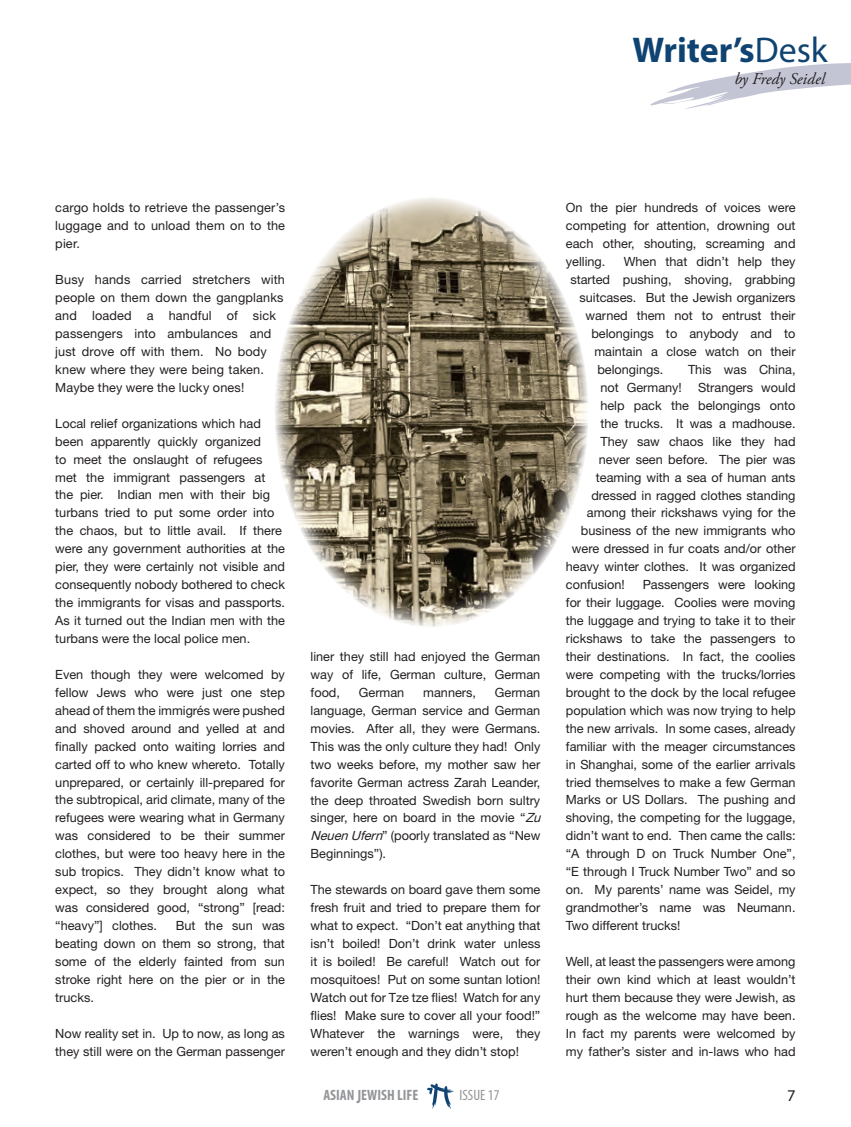
<style>
.page{position:relative;width:851px;height:1127px;background:#fff}
.page>*{position:absolute;margin:0;border:0;box-sizing:border-box;transform-origin:0 0}
.t1{font:700 35.85px "Myriad Pro";color:#0f4371}
.t2{font:italic 16.5px "Adobe Garamond Pro";color:#231f20}
.t3{font:16.5px "Myriad Pro";color:#231f20}
.t4{font:700 condensed 15px "Myriad Pro";color:#939598}
.t5{font:condensed 15px "Myriad Pro";color:#939598}
.Body_text{font:12.75px/18px "Helvetica Neue LT Std";color:#231f20;text-align:justify}
.s1{font-weight:400}
.s2{font-style:italic}
.s3{font-size:19.35px}
</style>
<div class="page">
<img style="left:275px;top:198px;width:313px;height:429px">
<svg style="left:427px;top:1083px;width:27px;height:25px"></svg>
<svg style="left:650px;top:63px;width:200px;height:46px"></svg>
<p class="t1" style="left:632px;top:26px;width:197px">Writer’s<span class="s1">Desk</span></p>
<p class="t2" style="left:734px;top:69px;width:92px">by Fredy Seidel</p>
<p class="Body_text" style="left:55px;top:199px;width:231px">cargo holds to retrieve the passenger’s luggage and to unload them on to the pier.</p>
<p class="Body_text" style="left:55px;top:270px;width:231px;text-align:left">Busy hands carried stretchers with people on them down the gangplanks and loaded a handful of sick passengers into ambulances and just drove off with them. No body knew where they were being taken.<br>Maybe they were the lucky ones!</p>
<p class="Body_text" style="left:55px;top:414px;width:231px;text-align:left">Local relief organizations which had been apparently quickly organized<br>to meet the onslaught of refugees met the immigrant passengers at the pier. Indian men with their big turbans tried to put some order into the chaos, but to little avail. If there were any government authorities at the pier, they were certainly not visible and consequently nobody bothered to check the immigrants for visas and passports.<br>As it turned out the Indian men with the turbans were the local police men.</p>
<p class="Body_text" style="left:55px;top:665px;width:231px">Even though they were welcomed by fellow Jews who were just one step ahead of them the immigrés were pushed and shoved around and yelled at and finally packed onto waiting lorries and carted off to who knew whereto. Totally unprepared, or certainly ill-prepared for the subtropical, arid climate, many of the refugees were wearing what in Germany was considered to be their summer clothes, but were too heavy here in the sub tropics. They didn’t know what to expect, so they brought along what was considered good, “strong” [read: “heavy”] clothes.</p>
<p class="Body_text" style="left:55px;top:916px;width:231px;text-indent:120px">But the sun was beating down on them so strong, that some of the elderly fainted from sun stroke right here on the pier or in the trucks.</p>
<p class="Body_text" style="left:55px;top:1024px;width:231px">Now reality set in. Up to now, as long as they still were on the German passenger</p>
<p class="Body_text" style="left:310px;top:647px;width:231px">liner they still had enjoyed the German way of life, German culture, German food,</p>
<p class="Body_text" style="left:310px;top:683px;width:235px;text-align:left;text-indent:184px">German language, German service and German movies. After all, they were Germans.<br>This was the only culture they had! Only two weeks before, my mother saw her favorite German actress Zarah Leander, the deep throated Swedish born sultry singer, here on board in the movie “<span class="s2">Zu<br>NeuenUfern</span>” (poorly translated as “New<br>Beginnings”).</p>
<p class="Body_text" style="left:310px;top:880px;width:231px">The stewards on board gave them some fresh fruit and tried to prepare them for what to expect. “Don’t eat anything that isn’t boiled! Don’t drink water unless it is boiled! Be careful! Watch out for mosquitoes! Put on some suntan lotion!<br>Watch out for Tze tze flies! Watch for any flies! Make sure to cover all your food!” Whatever the warnings were, they weren’t enough and they didn’t stop!</p>
<p class="Body_text" style="left:359px;top:683px;width:47px">German</p>
<p class="Body_text" style="left:423px;top:683px;width:54px">manners,</p>
<p class="Body_text" style="left:566px;top:199px;width:231px">On the pier hundreds of voices were competing for attention, drowning out each other, shouting, screaming and yelling.</p>
<p class="Body_text" style="left:623px;top:253px;width:173px">When that didn’t help they</p>
<p class="Body_text" style="left:570px;top:270px;width:226px">started pushing, shoving, grabbing</p>
<p class="Body_text" style="left:579px;top:288px;width:218px">suitcases. But the Jewish organizers</p>
<p class="Body_text" style="left:585px;top:306px;width:211px">warned them not to entrust their</p>
<p class="Body_text" style="left:591px;top:324px;width:206px">belongings to anybody and to</p>
<p class="Body_text" style="left:594px;top:342px;width:203px">maintain a close watch on their</p>
<p class="Body_text" style="left:597px;top:360px;width:67px">belongings.</p>
<p class="Body_text" style="left:688px;top:360px;width:109px">This was China,</p>
<p class="Body_text" style="left:600px;top:378px;width:83px">not Germany!</p>
<p class="Body_text" style="left:698px;top:378px;width:99px">Strangers would</p>
<p class="Body_text" style="left:600px;top:396px;width:197px">help pack the belongings onto</p>
<p class="Body_text" style="left:600px;top:414px;width:197px">the trucks. It was a madhouse.</p>
<p class="Body_text" style="left:600px;top:432px;width:196px">They saw chaos like they had</p>
<p class="Body_text" style="left:598px;top:450px;width:198px">never seen before. The pier was</p>
<p class="Body_text" style="left:595px;top:468px;width:201px">teaming with a sea of human ants</p>
<p class="Body_text" style="left:591px;top:486px;width:205px">dressed in ragged clothes standing</p>
<p class="Body_text" style="left:587px;top:504px;width:210px">among their rickshaws vying for the</p>
<p class="Body_text" style="left:581px;top:522px;width:216px">business of the new immigrants who</p>
<p class="Body_text" style="left:572px;top:540px;width:225px">were dressed in fur coats and/or other</p>
<p class="Body_text" style="left:566px;top:557px;width:231px">heavy winter clothes. It was organized</p>
<p class="Body_text" style="left:566px;top:575px;width:60px">confusion!</p>
<p class="Body_text" style="left:566px;top:575px;width:231px;text-indent:77px">Passengers were looking for their luggage. Coolies were moving the luggage and trying to take it to their rickshaws to take the passengers to their destinations. In fact, the coolies were competing with the trucks/lorries brought to the dock by the local refugee population which was now trying to help the new arrivals. In some cases, already familiar with the meager circumstances in Shanghai, some of the earlier arrivals tried themselves to make a few German Marks or US Dollars. The pushing and shoving, the competing for the luggage, didn’t want to end. Then came the calls: “A through D on Truck Number One”, “E through I Truck Number Two” and so on. My parents’ name was Seidel, my grandmother’s name was Neumann.<br>Two different trucks!</p>
<p class="Body_text" style="left:566px;top:952px;width:231px">Well, at least the passengers were among their own kind which at least wouldn’t hurt them because they were Jewish, as rough as the welcome may have been.<br>In fact my parents were welcomed by my father’s sister and in-laws who had</p>
<p class="t4" style="left:323px;top:1086px;width:97px">ASIAN <span class="s3">J</span>EWISH LIFE</p>
<p class="t5" style="left:459px;top:1086px;width:41px">ISSUE 17</p>
<p class="t3" style="left:787px;top:1085px;width:10px">7</p>
</div>
